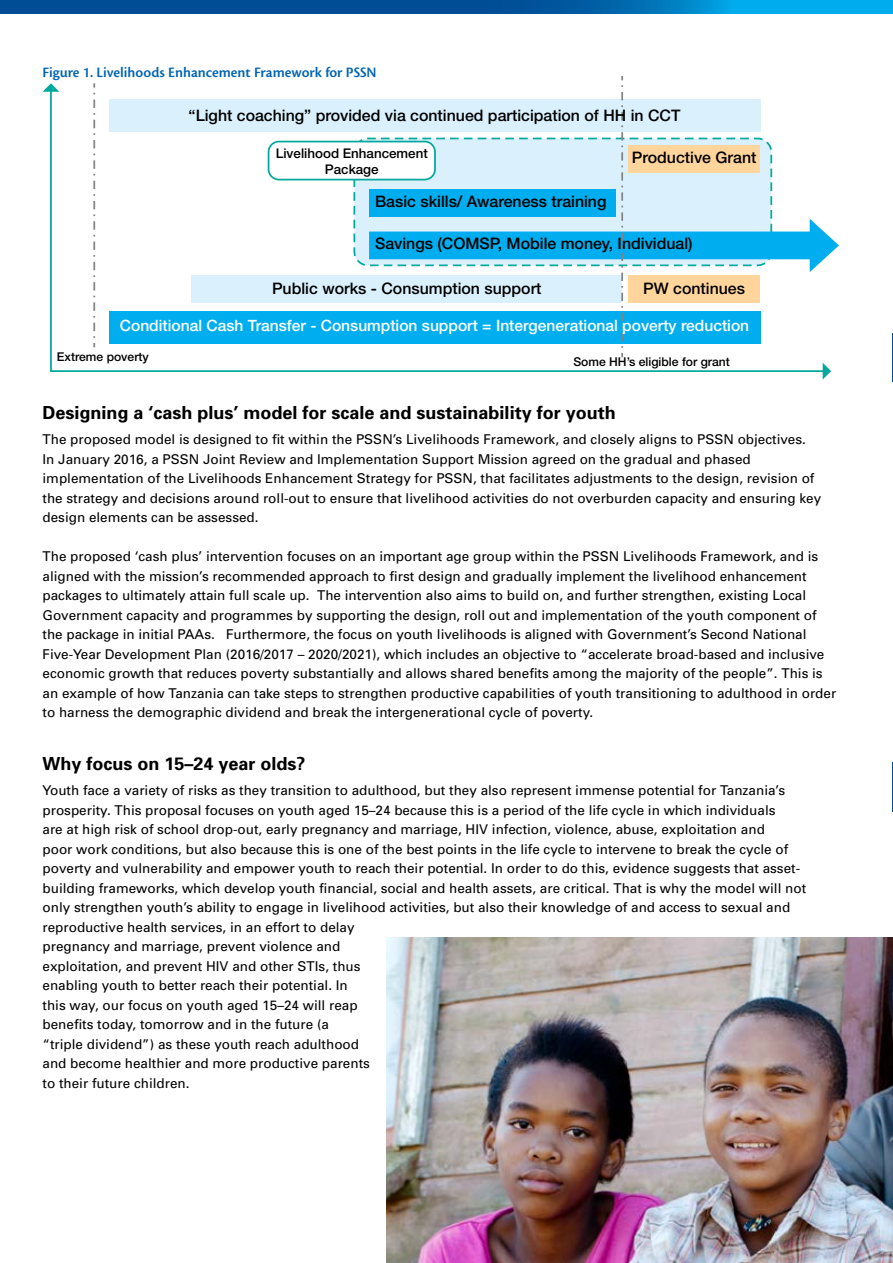
<style>
.page{position:relative;width:893px;height:1263px;background:#fff}
.page>*{position:absolute;margin:0;border:0;box-sizing:border-box;transform-origin:0 0}
.t1{font:700 18px "Univers";color:#000}
.t2{font:500 15.9px "Helvetica Neue";color:#000}
.t3{font:500 15.6px "Helvetica Neue";color:#fff}
.t4{font:15px "Cronos MM 574 10";color:#0065b2}
.t5{font:13.5px/19.5px "Univers";color:#000}
.t6{font:500 13.35px/16px "Helvetica Neue";color:#000;text-align:center}
.t7{font:500 12.15px "Helvetica Neue";color:#000}
</style>
<div class="page">
<svg style="left:50px;top:91px;width:773px;height:282px"></svg>
<svg style="left:43px;top:83px;width:16px;height:9px"></svg>
<svg style="left:823px;top:363px;width:8px;height:16px"></svg>
<svg style="left:93px;top:83px;width:2px;height:264px"></svg>
<div style="left:109px;top:99px;width:651px;height:33px;background:#daf1fd"></div>
<div style="left:109px;top:311px;width:651px;height:32px;background:#00aeef"></div>
<div style="left:191px;top:275px;width:431px;height:28px;background:#daf1fd"></div>
<div style="left:354px;top:138px;width:417px;height:127px;background:#daf1fd;border-radius:14px"></div>
<div style="left:269px;top:142px;width:166px;height:38px;background:#fff;border-radius:10px"></div>
<div style="left:268px;top:141px;width:168px;height:39px;border:2px solid #00a89e;border-radius:10px"></div>
<svg style="left:369px;top:76px;width:470px;height:281px"></svg>
<img style="left:387px;top:938px;width:506px;height:325px">
<hr style="left:892px;top:333px;width:1px;height:49px;background:#004d95">
<hr style="left:892px;top:762px;width:1px;height:49px;background:#004d95">
<svg style="left:0;top:0;width:877px;height:13px"></svg>
<div style="left:877px;top:0;width:16px;height:13px;background:#00aced"></div>
<p class="t4" style="left:43px;top:64px;width:336px">Figure 1. Livelihoods Enhancement Framework for PSSN</p>
<p class="t2" style="left:189px;top:103px;width:493px">“Light coaching” provided via continued participation of HH in CCT</p>
<p class="t6" style="left:276px;top:144px;width:154px">Livelihood Enhancement<br>Package</p>
<p class="t2" style="left:375px;top:188px;width:233px">Basic skills/ Awareness training</p>
<p class="t2" style="left:632px;top:144px;width:126px">Productive Grant</p>
<p class="t2" style="left:375px;top:231px;width:319px">Savings (COMSP, Mobile money, Individual)</p>
<p class="t2" style="left:272px;top:276px;width:271px">Public works - Consumption support</p>
<p class="t2" style="left:643px;top:276px;width:103px">PW continues</p>
<p class="t3" style="left:120px;top:313px;width:631px">Conditional Cash Transfer - Consumption support = Intergenerational poverty reduction</p>
<p class="t7" style="left:57px;top:347px;width:93px">Extreme poverty</p>
<p class="t7" style="left:573px;top:351px;width:158px">Some HH’s eligible for grant</p>
<h1 class="t1" style="left:43px;top:401px;width:575px">Designing a ‘cash plus’ model for scale and sustainability for youth</h1>
<p class="t5" style="left:43px;top:429px;width:780px">The proposed model is designed to fit within the PSSN’s Livelihoods Framework, and closely aligns to PSSN objectives.<br>In January 2016, a PSSN Joint Review and Implementation Support Mission agreed on the gradual and phased implementation of the Livelihoods Enhancement Strategy for PSSN, that facilitates adjustments to the design, revision of the strategy and decisions around roll-out to ensure that livelihood activities do not overburden capacity and ensuring key design elements can be assessed.</p>
<p class="t5" style="left:43px;top:546px;width:795px">The proposed ‘cash plus’ intervention focuses on an important age group within the PSSN Livelihoods Framework, and is aligned with the mission’s recommended approach to first design and gradually implement the livelihood enhancement packages to ultimately attain full scale up. The intervention also aims to build on, and further strengthen, existing Local Government capacity and programmes by supporting the design, roll out and implementation of the youth component of the package in initial PAAs. Furthermore, the focus on youth livelihoods is aligned with Government’s Second National Five-Year Development Plan (2016/2017 – 2020/2021), which includes an objective to “accelerate broad-based and inclusive economic growth that reduces poverty substantially and allows shared benefits among the majority of the people”. This is an example of how Tanzania can take steps to strengthen productive capabilities of youth transitioning to adulthood in order to harness the demographic dividend and break the intergenerational cycle of poverty.</p>
<h1 class="t1" style="left:43px;top:752px;width:265px">Why focus on 15–24 year olds?</h1>
<p class="t5" style="left:43px;top:780px;width:765px">Youth face a variety of risks as they transition to adulthood, but they also represent immense potential for Tanzania’s prosperity. This proposal focuses on youth aged 15–24 because this is a period of the life cycle in which individuals<br>are at high risk of school drop-out, early pregnancy and marriage, HIV infection, violence, abuse, exploitation and<br>poor work conditions, but also because this is one of the best points in the life cycle to intervene to break the cycle of poverty and vulnerability and empower youth to reach their potential. In order to do this, evidence suggests that asset&shy;building frameworks, which develop youth financial, social and health assets, are critical. That is why the model will not only strengthen youth’s ability to engage in livelihood activities, but also their knowledge of and access to sexual and reproductive health services, in an effort to delay<br>pregnancy and marriage, prevent violence and<br>exploitation, and prevent HIV and other STIs, thus<br>enabling youth to better reach their potential. In<br>this way, our focus on youth aged 15–24 will reap<br>benefits today, tomorrow and in the future (a<br>“triple dividend”) as these youth reach adulthood<br>and become healthier and more productive parents<br>to their future children.</p>
</div>
